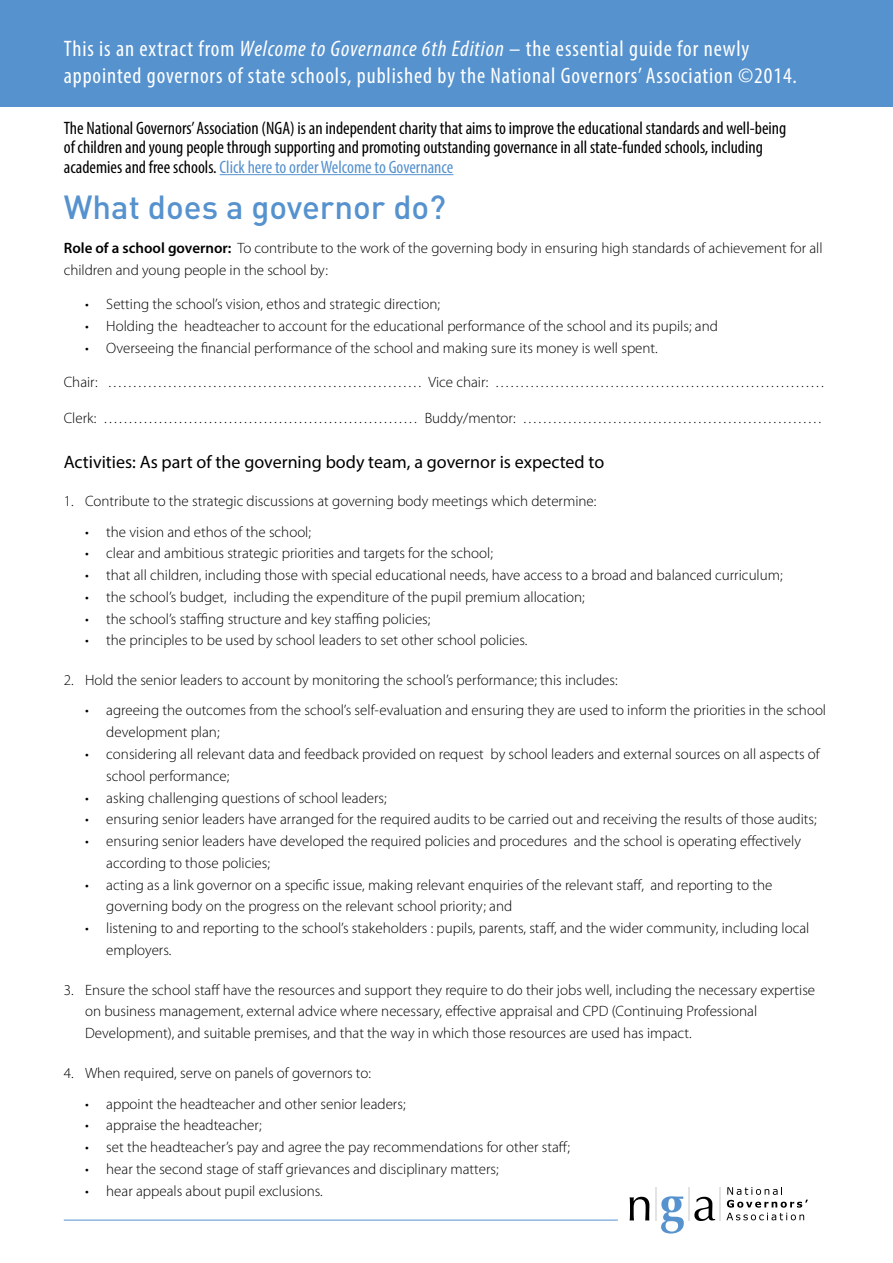
<style>
.page{position:relative;width:893px;height:1263px;background:#fff}
.page>*{position:absolute;margin:0;border:0;box-sizing:border-box;transform-origin:0 0}
.t1{font:500 33px "DIN";color:#5692ce}
.t2{font:condensed 22.5px/27px "Myriad Pro";letter-spacing:.04em;color:#fff}
.t3{font:condensed 18px/19.5px "Myriad Pro";color:#000}
.t4{font:18px "Myriad Pro";color:#000}
.t5{font:300 15px/21.8px "Myriad Pro";color:#000}
.s1{font-style:italic}
.s2{color:#5692ce}
.s3{font-weight:600}
</style>
<div class="page">
<div style="left:0;top:0;width:893px;height:106px;background:#5692ce"></div>
<hr style="left:220px;top:174px;width:233px;height:1px;background:#5692ce">
<svg style="left:630px;top:1197px;width:19px;height:23px"></svg>
<svg style="left:661px;top:1196px;width:23px;height:37px"></svg>
<svg style="left:694px;top:1197px;width:21px;height:24px"></svg>
<svg style="left:726px;top:1187px;width:82px;height:33px"></svg>
<hr style="left:688px;top:1187px;width:2px;height:33px;background:#e3e3e3">
<hr style="left:719px;top:1187px;width:2px;height:33px;background:#e3e3e3">
<hr style="left:655px;top:1187px;width:2px;height:33px;background:#e3e3e3">
<hr style="left:64px;top:1220px;width:554px;height:1px;background:#5692ce">
<h2 class="t2" style="left:64px;top:35px;width:735px">This is an extract from <span class="s1">Welcome to Governance 6th Edition</span> – the essential guide for newly appointed governors of state schools, published by the National Governors’ Association ©2014.</h2>
<p class="t3" style="left:64px;top:118px;width:724px">The National Governors’ Association (NGA) is an independent charity that aims to improve the educational standards and well-being of children and young people through supporting and promoting outstanding governance in all state-funded schools, including academies and free schools. <span class="s2">Click here to order Welcome to Governance</span></p>
<h1 class="t1" style="left:64px;top:186px;width:384px">What does a governor do?</h1>
<p class="t5" style="left:64px;top:237px;width:760px"><span class="s3">Role of a school governor:</span> To contribute to the work of the governing body in ensuring high standards of achievement for all children and young people in the school by:</p>
<p class="t5" style="left:85px;top:294px;width:357px">• Setting the school’s vision, ethos and strategic direction;</p>
<p class="t5" style="left:85px;top:315px;width:634px">• Holding the headteacher to account for the educational performance of the school and its pupils; and</p>
<p class="t5" style="left:85px;top:337px;width:574px">• Overseeing the financial performance of the school and making sure its money is well spent.</p>
<p class="t5" style="left:64px;top:372px;width:763px">Chair: ……………………………………………………… Vice chair: …………………………………………………………</p>
<p class="t5" style="left:64px;top:407px;width:760px">Clerk: ……………………………………………………… Buddy/mentor: ……………………………………………………</p>
<p class="t4" style="left:64px;top:450px;width:542px">Activities: As part of the governing body team, a governor is expected to</p>
<p class="t5" style="left:64px;top:491px;width:534px">1. Contribute to the strategic discussions at governing body meetings which determine:</p>
<p class="t5" style="left:85px;top:521px;width:228px">• the vision and ethos of the school;</p>
<p class="t5" style="left:85px;top:543px;width:409px">• clear and ambitious strategic priorities and targets for the school;</p>
<p class="t5" style="left:85px;top:565px;width:699px">• that all children, including those with special educational needs, have access to a broad and balanced curriculum;</p>
<p class="t5" style="left:85px;top:586px;width:501px">• the school’s budget, including the expenditure of the pupil premium allocation;</p>
<p class="t5" style="left:85px;top:608px;width:347px">• the school’s staffing structure and key staffing policies;</p>
<p class="t5" style="left:85px;top:630px;width:444px">• the principles to be used by school leaders to set other school policies.</p>
<p class="t5" style="left:64px;top:670px;width:555px">2. Hold the senior leaders to account by monitoring the school’s performance; this includes:</p>
<p class="t5" style="left:106px;top:700px;width:721px;text-indent:-21px">• agreeing the outcomes from the school’s self-evaluation and ensuring they are used to inform the priorities in the school development plan;</p>
<p class="t5" style="left:106px;top:743px;width:715px;text-indent:-21px">• considering all relevant data and feedback provided on request by school leaders and external sources on all aspects of school performance;</p>
<p class="t5" style="left:85px;top:787px;width:303px">• asking challenging questions of school leaders;</p>
<p class="t5" style="left:85px;top:809px;width:733px">• ensuring senior leaders have arranged for the required audits to be carried out and receiving the results of those audits;</p>
<p class="t5" style="left:106px;top:830px;width:696px;text-indent:-21px">• ensuring senior leaders have developed the required policies and procedures and the school is operating effectively according to those policies;</p>
<p class="t5" style="left:106px;top:874px;width:668px;text-indent:-21px">• acting as a link governor on a specific issue, making relevant enquiries of the relevant staff, and reporting to the governing body on the progress on the relevant school priority; and</p>
<p class="t5" style="left:106px;top:917px;width:705px;text-indent:-21px">• listening to and reporting to the school’s stakeholders : pupils, parents, staff, and the wider community, including local employers.</p>
<p class="t5" style="left:85px;top:979px;width:732px;text-indent:-21px">3. Ensure the school staff have the resources and support they require to do their jobs well, including the necessary expertise on business management, external advice where necessary, effective appraisal and CPD (Continuing Professional<br>Development), and suitable premises, and that the way in which those resources are used has impact.</p>
<p class="t5" style="left:64px;top:1063px;width:309px">4. When required, serve on panels of governors to:</p>
<p class="t5" style="left:85px;top:1093px;width:322px">• appoint the headteacher and other senior leaders;</p>
<p class="t5" style="left:85px;top:1115px;width:178px">• appraise the headteacher;</p>
<p class="t5" style="left:85px;top:1136px;width:487px">• set the headteacher’s pay and agree the pay recommendations for other staff;</p>
<p class="t5" style="left:85px;top:1158px;width:415px">• hear the second stage of staff grievances and disciplinary matters;</p>
<p class="t5" style="left:85px;top:1180px;width:239px">• hear appeals about pupil exclusions.</p>
</div>
